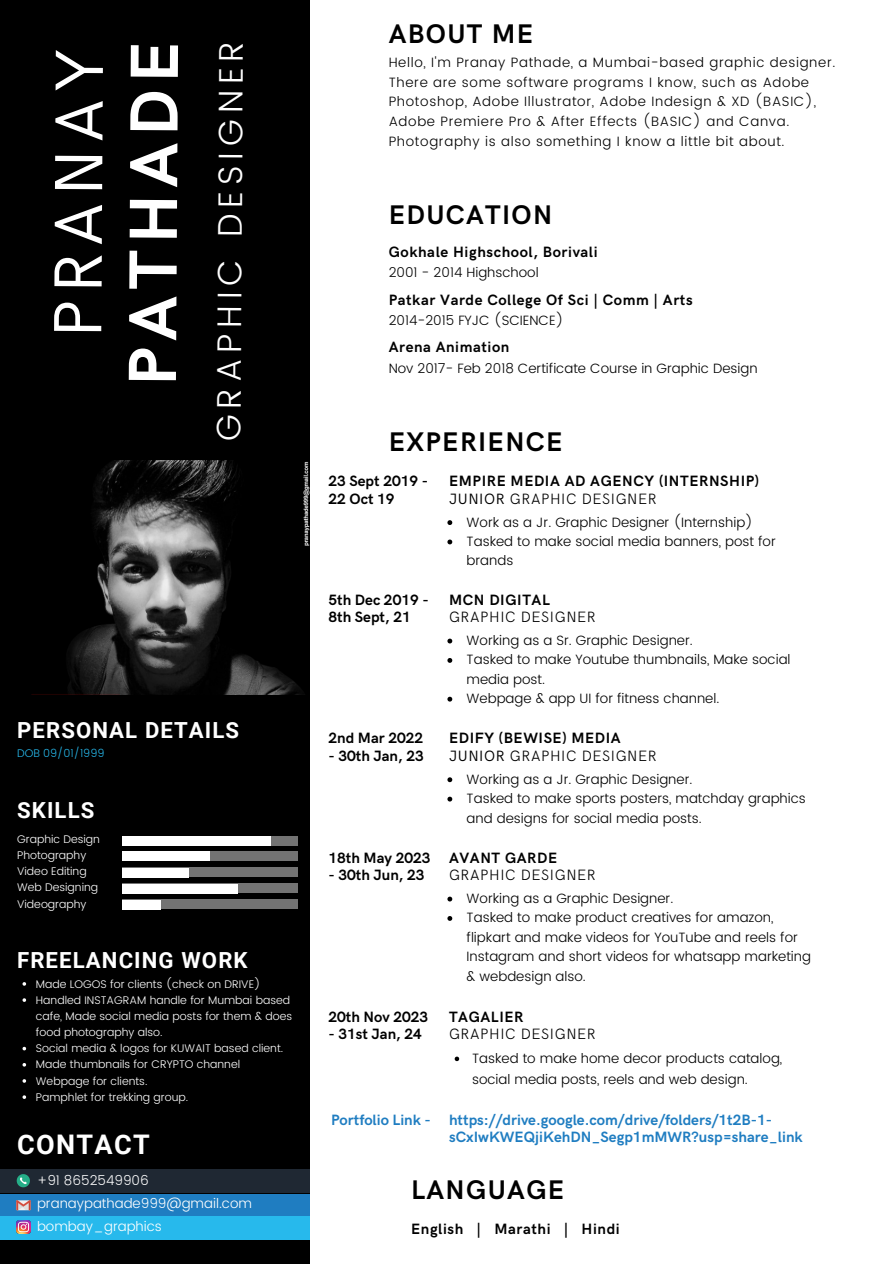
<style>
.page{position:relative;width:894px;height:1264px;background:#fff}
.page>*{position:absolute;margin:0;border:0;box-sizing:border-box;transform-origin:0 0}
.t1{font:700 68.4px "HK Grotesk";letter-spacing:.085em;color:#fff}
.t2{font:68.4px "HK Grotesk";letter-spacing:.085em;color:#fff}
.t3{font:300 34.2px "Poppins";letter-spacing:.165em;color:#fff}
.t4{font:700 27px "HK Grotesk";letter-spacing:.05em;color:#000}
.t5{font:700 27px "Roboto";letter-spacing:.05em;color:#fff}
.t6{font:700 22.2px "Roboto";letter-spacing:.05em;color:#fff}
.t7{font:700 15px/17.5px "HK Grotesk";letter-spacing:.04em;color:#000}
.t8{font:700 15px/17.5px "HK Grotesk";color:#000}
.t9{font:700 15px/16.8px "HK Grotesk";color:#1f7dc1}
.t10{font:300 15px/17.5px "HK Grotesk";letter-spacing:.04em;color:#000}
.t11{font:300 13.5px/19.4px "Poppins";color:#000}
.t12{font:300 13.5px/19.6px "Poppins";letter-spacing:.05em;color:#000}
.t13{font:300 13.5px "Poppins";color:#fff}
.t14{font:300 11.1px/16.2px "Poppins";color:#fff}
.t15{font:300 11.1px "Poppins";color:#27b9ec}
.s1{font-weight:400}
.s2{font-weight:300}
.s3{font-weight:700}
</style>
<div class="page">
<div style="left:0;top:0;width:310px;height:1263px;background:#000"></div>
<div style="left:122px;top:836px;width:176px;height:9px;background:#737373"></div>
<div style="left:122px;top:836px;width:149px;height:9px;background:#fff"></div>
<div style="left:122px;top:852px;width:176px;height:9px;background:#737373"></div>
<div style="left:122px;top:852px;width:88px;height:9px;background:#fff"></div>
<div style="left:122px;top:867px;width:176px;height:9px;background:#737373"></div>
<div style="left:122px;top:868px;width:67px;height:9px;background:#fff"></div>
<div style="left:122px;top:899px;width:176px;height:9px;background:#737373"></div>
<div style="left:122px;top:900px;width:39px;height:9px;background:#fff"></div>
<div style="left:122px;top:883px;width:176px;height:9px;background:#737373"></div>
<div style="left:122px;top:884px;width:116px;height:9px;background:#fff"></div>
<div style="left:0;top:1169px;width:310px;height:24px;background:#1f2833"></div>
<div style="left:0;top:1193px;width:310px;height:24px;background:#1f7dc1"></div>
<div style="left:0;top:1216px;width:310px;height:23px;background:#27b9ec"></div>
<svg style="left:17px;top:1220px;width:13px;height:13px"></svg>
<img style="left:31px;top:461px;width:278px;height:234px">
<svg style="left:17px;top:1174px;width:13px;height:13px"></svg>
<svg style="left:16px;top:1200px;width:15px;height:10px"></svg>
<svg style="left:447px;top:520px;width:5px;height:5px"></svg>
<svg style="left:447px;top:539px;width:5px;height:5px"></svg>
<svg style="left:447px;top:638px;width:5px;height:5px"></svg>
<svg style="left:447px;top:658px;width:5px;height:5px"></svg>
<svg style="left:447px;top:696px;width:5px;height:5px"></svg>
<svg style="left:447px;top:777px;width:5px;height:5px"></svg>
<svg style="left:447px;top:796px;width:5px;height:5px"></svg>
<svg style="left:447px;top:896px;width:5px;height:5px"></svg>
<svg style="left:447px;top:916px;width:5px;height:4px"></svg>
<svg style="left:454px;top:1056px;width:5px;height:5px"></svg>
<h5 class="t2" style="left:40px;top:338px;width:291px;rotate:-90deg">PRANAY</h5>
<h1 class="t1" style="left:115px;top:386px;width:347px;rotate:-90deg">PATHADE</h1>
<h2 class="t3" style="left:210px;top:441px;width:402px;rotate:-90deg">GRAPHIC DESIGNER</h2>
<p class="t6" style="left:17px;top:717px;width:223px">PERSONAL DETAILS</p>
<p class="t15" style="left:17px;top:747px;width:89px">DOB 09/01/1999</p>
<h6 class="t6" style="left:17px;top:797px;width:79px">SKILLS</h6>
<p class="t14" style="left:17px;top:830px;width:84px">Graphic Design</p>
<p class="t14" style="left:17px;top:847px;width:71px">Photography</p>
<h6 class="t14" style="left:17px;top:863px;width:71px">Video Editing</h6>
<p class="t14" style="left:17px;top:879px;width:83px">Web Designing</p>
<p class="t14" style="left:17px;top:895px;width:71px">Videography</p>
<p class="t6" style="left:17px;top:947px;width:232px">FREELANCING WORK</p>
<h6 class="t14" style="left:36px;top:975px;width:226px">Made LOGOS for clients (check on DRIVE)</h6>
<p class="t14" style="left:36px;top:991px;width:258px">Handled INSTAGRAM handle for Mumbai based cafe, Made social media posts for them &amp; does food photography also.</p>
<p class="t14" style="left:36px;top:1040px;width:249px">Social media &amp; logos for KUWAIT based client.</p>
<p class="t14" style="left:36px;top:1056px;width:206px">Made thumbnails for CRYPTO channel</p>
<h6 class="t14" style="left:36px;top:1072px;width:113px">Webpage for clients.</h6>
<p class="t14" style="left:36px;top:1088px;width:154px">Pamphlet for trekking group.</p>
<p class="t5" style="left:17px;top:1128px;width:134px">CONTACT</p>
<h5 class="t13" style="left:37px;top:1172px;width:113px">+91 8652549906</h5>
<p class="t13" style="left:37px;top:1195px;width:216px">pranaypathade999@gmail.com</p>
<p class="t13" style="left:37px;top:1218px;width:126px">bombay_graphics</p>
<p class="t4" style="left:388px;top:19px;width:146px">ABOUT ME</p>
<p class="t12" style="left:388px;top:52px;width:448px">Hello, I'm Pranay Pathade, a Mumbai-based graphic designer.<br>There are some software programs I know, such as Adobe Photoshop, Adobe Illustrator, Adobe Indesign &amp; XD (BASIC), Adobe Premiere Pro &amp; After Effects (BASIC) and Canva.<br>Photography is also something I know a little bit about.</p>
<h4 class="t4" style="left:388px;top:200px;width:165px">EDUCATION</h4>
<p class="t7" style="left:388px;top:243px;width:210px">Gokhale Highschool, Borivali</p>
<h6 class="t7" style="left:388px;top:291px;width:305px">Patkar Varde College Of Sci | Comm | Arts</h6>
<p class="t7" style="left:388px;top:339px;width:122px">Arena Animation</p>
<p class="t11" style="left:388px;top:262px;width:151px">2001 - 2014 Highschool</p>
<p class="t11" style="left:388px;top:310px;width:176px">2014-2015 FYJC (SCIENCE)</p>
<p class="t11" style="left:388px;top:358px;width:370px">Nov 2017- Feb 2018 Certificate Course in Graphic Design</p>
<p class="t4" style="left:388px;top:426px;width:175px">EXPERIENCE</p>
<p class="t8" style="left:328px;top:473px;width:101px">23 Sept 2019 -<br>22 Oct 19</p>
<p class="t7" style="left:449px;top:473px;width:311px">EMPIRE MEDIA AD AGENCY (INTERNSHIP)<br><span class="s1">JUNIOR</span> <span class="s2">GRAPHIC DESIGNER</span></p>
<p class="t11" style="left:466px;top:512px;width:288px">Work as a Jr. Graphic Designer (Internship)</p>
<h4 class="t11" style="left:466px;top:531px;width:310px">Tasked to make social media banners, post for brands</h4>
<p class="t10" style="left:449px;top:591px;width:148px"><span class="s3">MCN DIGITAL<br></span>GRAPHIC DESIGNER</p>
<p class="t11" style="left:466px;top:630px;width:228px">Working as a Sr. Graphic Designer.</p>
<p class="t11" style="left:466px;top:650px;width:325px">Tasked to make Youtube thumbnails, Make social media post.</p>
<p class="t11" style="left:466px;top:689px;width:254px">Webpage &amp; app UI for fitness channel.</p>
<p class="t7" style="left:449px;top:730px;width:209px">EDIFY (BEWISE) MEDIA<br><span class="s1">JUNIOR</span> <span class="s2">GRAPHIC DESIGNER</span></p>
<p class="t11" style="left:466px;top:769px;width:227px">Working as a Jr. Graphic Designer.</p>
<h4 class="t11" style="left:466px;top:788px;width:341px">Tasked to make sports posters, matchday graphics and designs for social media posts.</h4>
<p class="t10" style="left:449px;top:849px;width:148px"><span class="s3">AVANT GARDE<br></span>GRAPHIC DESIGNER</p>
<h4 class="t11" style="left:466px;top:888px;width:208px">Working as a Graphic Designer.</h4>
<p class="t11" style="left:466px;top:908px;width:346px">Tasked to make product creatives for amazon, flipkart and make videos for YouTube and reels for Instagram and short videos for whatsapp marketing &amp; webdesign also.</p>
<p class="t10" style="left:449px;top:1008px;width:148px"><span class="s3">TAGALIER<br></span>GRAPHIC DESIGNER</p>
<p class="t11" style="left:472px;top:1048px;width:312px;line-height:20.2px">Tasked to make home decor products catalog, social media posts, reels and web design.</p>
<p class="t8" style="left:328px;top:591px;width:102px">5th Dec 2019 -<br>8th Sept, 21</p>
<p class="t8" style="left:328px;top:730px;width:96px">2nd Mar 2022</p>
<p class="t8" style="left:328px;top:747px;width:97px">- 30th Jan, 23</p>
<h5 class="t8" style="left:328px;top:849px;width:103px">18th May 2023</h5>
<h5 class="t8" style="left:328px;top:866px;width:97px">- 30th Jun, 23</h5>
<p class="t8" style="left:328px;top:1008px;width:101px">20th Nov 2023</p>
<p class="t8" style="left:328px;top:1026px;width:95px">- 31st Jan, 24</p>
<p class="t9" style="left:331px;top:1112px;width:101px">Portfolio Link -</p>
<p class="t9" style="left:449px;top:1112px;width:355px">https://drive.google.com/drive/folders/1t2B-1- sCxIwKWEQjiKehDN_Segp1mMWR?usp=share_link</p>
<p class="t4" style="left:411px;top:1174px;width:154px">LANGUAGE</p>
<p class="t7" style="left:411px;top:1220px;width:210px">English | Marathi | Hindi</p>
</div>
